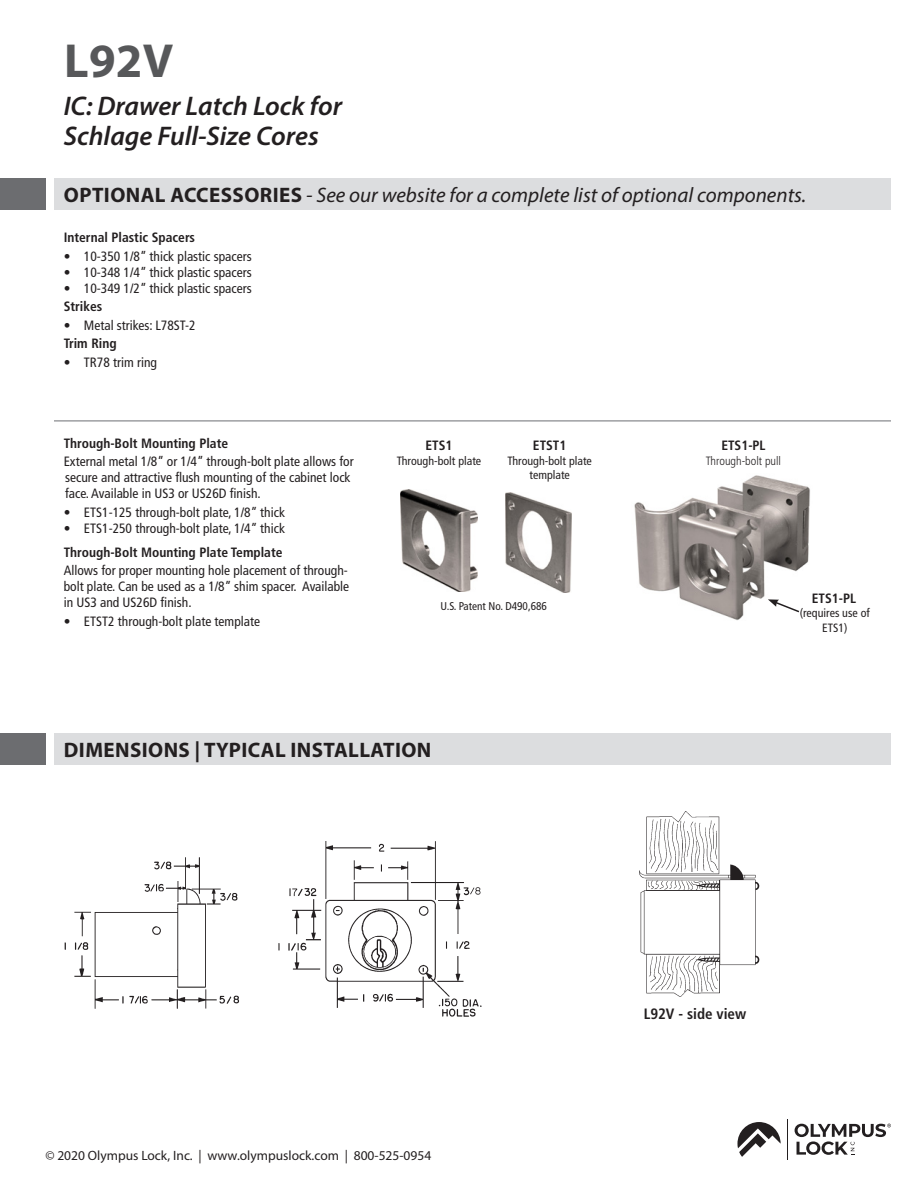
<style>
.page{position:relative;width:918px;height:1188px;background:#fff}
.page>*{position:absolute;margin:0;border:0;box-sizing:border-box;transform-origin:0 0}
.t1{font:700 48px "Myriad Pro";color:#57585a}
.t2{font:italic 600 27px/30px "Myriad Pro";color:#231f20}
.t3{font:italic 21px "Myriad Pro";color:#231f20}
.t4{font:700 21px "Myriad Pro";letter-spacing:.02em;color:#231f20}
.t5{font:700 condensed 15px "Frutiger LT Std";color:#231f20}
.t6{font:condensed 13.5px/16.2px "Frutiger LT Std";color:#231f20}
.t7{font:700 condensed 13.5px "Frutiger LT Std";color:#231f20}
.t8{font:13.5px "Myriad Pro";color:#231f20}
.t9{font:condensed 12px/14.4px "Frutiger LT Std";color:#231f20;text-align:center}
.t10{font:300 condensed 12px "Frutiger LT Std";color:#231f20}
.t11{font:condensed 11.25px "Frutiger LT Std";color:#231f20}
.s1{font-weight:700;font-style:normal}
</style>
<div class="page">
<div style="left:54px;top:178px;width:837px;height:32px;background:#dcdddf"></div>
<div style="left:54px;top:733px;width:837px;height:32px;background:#dcdddf"></div>
<div style="left:0;top:733px;width:45px;height:32px;background:#6c6d70"></div>
<div style="left:0;top:178px;width:45px;height:32px;background:#6c6d70"></div>
<img style="left:401px;top:490px;width:76px;height:101px">
<img style="left:505px;top:493px;width:66px;height:100px">
<hr style="left:54px;top:420px;width:837px;height:2px;background:#9d9fa2">
<img style="left:634px;top:475px;width:176px;height:146px">
<svg style="left:768px;top:599px;width:33px;height:15px"></svg>
<img style="left:639px;top:811px;width:120px;height:185px">
<img style="left:278px;top:841px;width:204px;height:176px">
<img style="left:64px;top:857px;width:175px;height:152px">
<hr style="left:787px;top:1119px;width:1px;height:41px;background:#231f20">
<svg style="left:737px;top:1122px;width:44px;height:35px"></svg>
<svg style="left:795px;top:1124px;width:96px;height:31px"></svg>
<p class="t1" style="left:64px;top:29px;width:111px">L92V</p>
<p class="t2" style="left:64px;top:91px;width:280px">IC: Drawer Latch Lock for<br>Schlage Full-Size Cores</p>
<p class="t3" style="left:64px;top:182px;width:744px"><span class="s1">OPTIONAL ACCESSORIES</span> - See our website for a complete list of optional components.</p>
<p class="t7" style="left:64px;top:230px;width:133px">Internal Plastic Spacers</p>
<p class="t6" style="left:64px;top:248px;width:190px">• 10-350 1/8” thick plastic spacers</p>
<p class="t6" style="left:64px;top:264px;width:190px">• 10-348 1/4” thick plastic spacers</p>
<p class="t6" style="left:64px;top:280px;width:190px">• 10-349 1/2” thick plastic spacers</p>
<p class="t7" style="left:64px;top:299px;width:40px">Strikes</p>
<p class="t6" style="left:64px;top:317px;width:133px">• Metal strikes: L78ST-2</p>
<p class="t7" style="left:64px;top:335px;width:54px">Trim Ring</p>
<p class="t6" style="left:64px;top:354px;width:95px">• TR78 trim ring</p>
<p class="t7" style="left:64px;top:435px;width:166px">Through-Bolt Mounting Plate</p>
<p class="t6" style="left:64px;top:453px;width:292px">External metal 1/8” or 1/4” through-bolt plate allows for secure and attractive flush mounting of the cabinet lock face. Available in US3 or US26D finish.</p>
<p class="t6" style="left:64px;top:504px;width:223px">• ETS1-125 through-bolt plate, 1/8” thick</p>
<p class="t6" style="left:64px;top:520px;width:223px">• ETS1-250 through-bolt plate, 1/4” thick</p>
<p class="t7" style="left:64px;top:544px;width:220px">Through-Bolt Mounting Plate Template</p>
<p class="t6" style="left:64px;top:562px;width:287px;text-align:justify">Allows for proper mounting hole placement of through&shy;bolt plate. Can be used as a 1/8” shim spacer. Available in US3 and US26D finish.</p>
<p class="t6" style="left:64px;top:613px;width:198px">• ETST2 through-bolt plate template</p>
<p class="t7" style="left:426px;top:438px;width:29px">ETS1</p>
<p class="t9" style="left:397px;top:453px;width:86px">Through-bolt plate</p>
<p class="t7" style="left:533px;top:438px;width:35px">ETST1</p>
<p class="t9" style="left:508px;top:453px;width:86px">Through-bolt plate template</p>
<p class="t11" style="left:441px;top:600px;width:108px">U.S. Patent No. D490,686</p>
<p class="t4" style="left:64px;top:736px;width:369px">DIMENSIONS | TYPICAL INSTALLATION</p>
<p class="t7" style="left:721px;top:438px;width:46px">ETS1-PL</p>
<p class="t10" style="left:706px;top:454px;width:77px">Through-bolt pull</p>
<p class="t7" style="left:812px;top:590px;width:46px">ETS1-PL</p>
<p class="t9" style="left:800px;top:606px;width:72px">(requires use of<br>ETS1)</p>
<p class="t8" style="left:45px;top:1147px;width:387px">© 2020 Olympus Lock, Inc. | www.olympuslock.com | 800-525-0954</p>
<p class="t5" style="left:644px;top:1005px;width:104px">L92V - side view</p>
</div>
